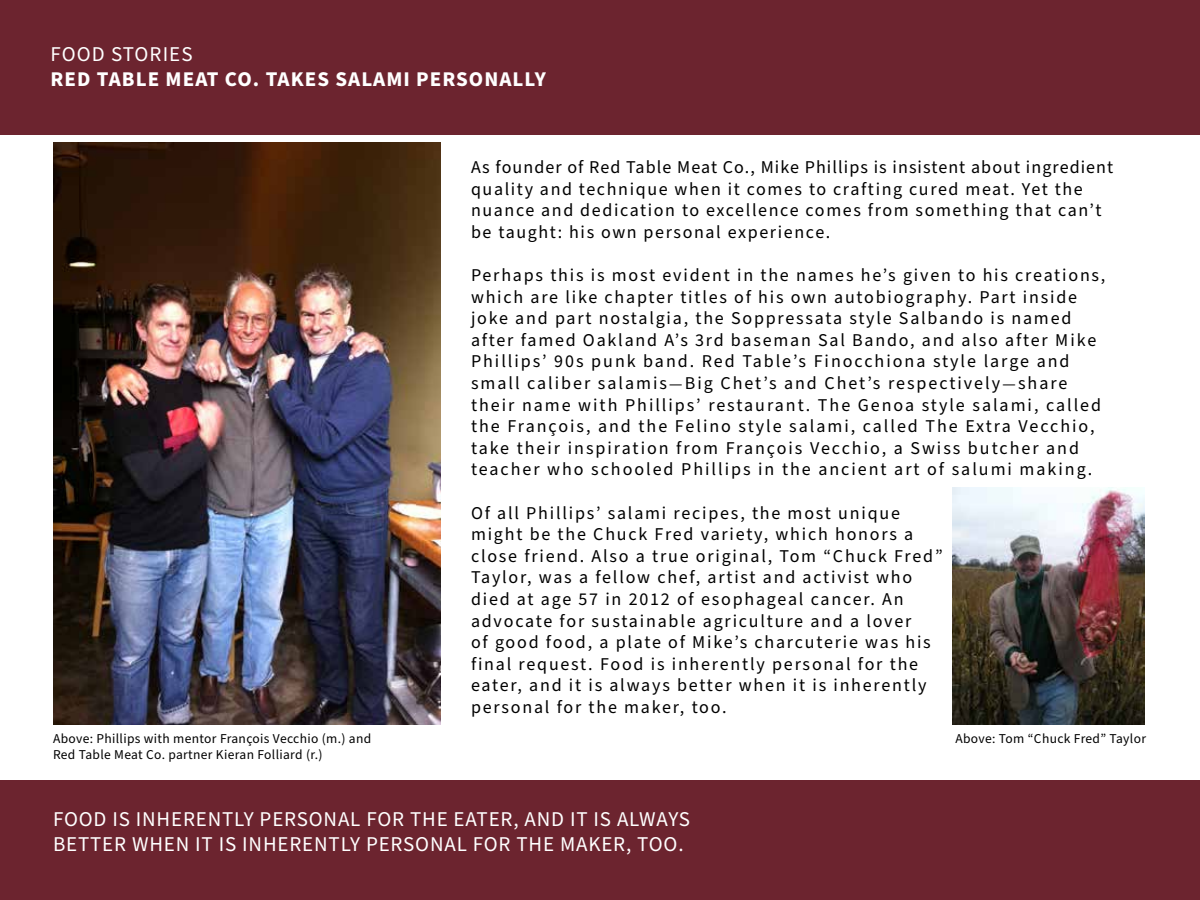
<style>
.page{position:relative;width:1200px;height:900px;background:#fff}
.page>*{position:absolute;margin:0;border:0;box-sizing:border-box;transform-origin:0 0}
.t1{font:21px/25.2px "Source Sans Pro";letter-spacing:.04em;color:#fff}
.t2{font:700 21px "Source Sans Pro";letter-spacing:.05em;color:#fff}
.t3{font:18px/21.6px "Source Sans Pro";letter-spacing:.1em;color:#000}
.t4{font:13.5px "Source Sans Pro";letter-spacing:.025em;color:#000}
.s1{font-family:"Minion Pro"}
</style>
<div class="page">
<div style="left:0;top:0;width:1200px;height:134px;background:#6c242f"></div>
<img style="left:53px;top:142px;width:387px;height:582px">
<img style="left:952px;top:488px;width:192px;height:236px">
<div style="left:0;top:780px;width:1200px;height:120px;background:#6c242f"></div>
<p class="t1" style="left:51px;top:42px;width:144px">FOOD STORIES</p>
<p class="t2" style="left:51px;top:64px;width:497px">RED TABLE MEAT CO. TAKES SALAMI PERSONALLY</p>
<p class="t3" style="left:471px;top:157px;width:644px">As founder of Red Table Meat Co., Mike Phillips is insistent about ingredient quality and technique when it comes to crafting cured meat. Yet the nuance and dedication to excellence comes from something that can’t be taught: his own personal experience.</p>
<p class="t3" style="left:471px;top:265px;width:636px">Perhaps this is most evident in the names he’s given to his creations, which are like chapter titles of his own autobiography. Part inside joke and part nostalgia, the Soppressata style Salbando is named after famed Oakland A’s 3rd baseman Sal Bando, and also after Mike Phillips’ 90s punk band. Red Table’s Finocchiona style large and small caliber salamis<span class="s1">-</span>Big Chet’s and Chet’s respectively<span class="s1">-</span>share their name with Phillips’ restaurant. The Genoa style salami, called the François, and the Felino style salami, called The Extra Vecchio, take their inspiration from François Vecchio, a Swiss butcher and teacher who schooled Phillips in the ancient art of salumi making.</p>
<p class="t3" style="left:471px;top:502px;width:473px">Of all Phillips’ salami recipes, the most unique might be the Chuck Fred variety, which honors a close friend. Also a true original, Tom “Chuck Fred” Taylor, was a fellow chef, artist and activist who died at age 57 in 2012 of esophageal cancer. An advocate for sustainable agriculture and a lover<br>of good food, a plate of Mike’s charcuterie was his final request. Food is inherently personal for the eater, and it is always better when it is inherently personal for the maker, too.</p>
<p class="t4" style="left:53px;top:729px;width:320px">Above: Phillips with mentor François Vecchio (m.) and</p>
<p class="t4" style="left:956px;top:729px;width:192px">Above: Tom “Chuck Fred” Taylor</p>
<p class="t4" style="left:53px;top:746px;width:271px">Red Table Meat Co. partner Kieran Folliard (r.)</p>
<p class="t1" style="left:53px;top:807px;width:639px">FOOD IS INHERENTLY PERSONAL FOR THE EATER, AND IT IS ALWAYS<br>BETTER WHEN IT IS INHERENTLY PERSONAL FOR THE MAKER, TOO.</p>
</div>
